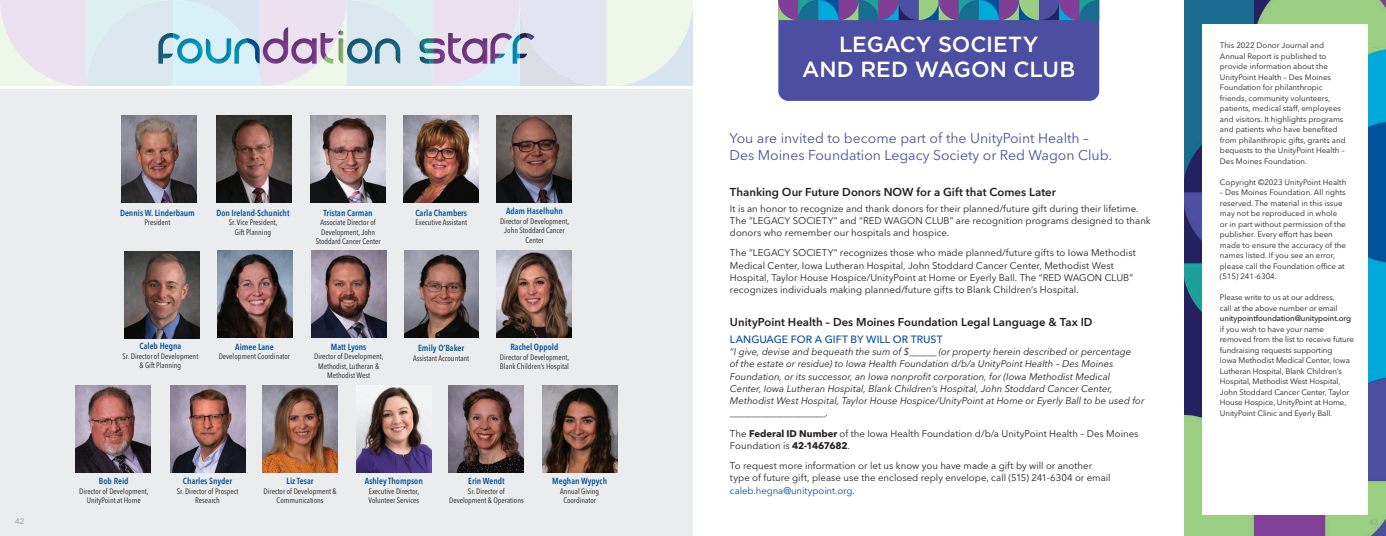
<style>
.page{position:relative;width:1386px;height:536px;background:#fff}
.page>*{position:absolute;margin:0;border:0;box-sizing:border-box;transform-origin:0 0}
.t1{font:500 21.88px/25.4px "Gotham";letter-spacing:-.005em;color:#fff;text-align:center}
.t2{font:14px/17.5px "Avenir Next LT Pro";color:#4c4fa1}
.t3{font:600 11.38px "Avenir Next LT Pro";color:#231f20}
.t4{font:500 10.5px "Avenir Next LT Pro";color:#01529b}
.t5{font:9.62px/12.2px "Avenir Next LT Pro";color:#231f20}
.t6{font:italic 9.62px/12.2px "Avenir Next LT Pro";color:#231f20}
.t7{font:600 condensed 8.75px "Avenir Next LT Pro";color:#01529b}
.t8{font:7.88px/10.5px "Avenir Next LT Pro";color:#231f20}
.t9{font:condensed 7.88px/9.5px "Avenir Next LT Pro";color:#231f20;text-align:center}
.t10{font:500 7.88px "Avenir Next LT Pro";letter-spacing:-.01em;color:#231f20}
.t11{font:500 7.88px "Avenir Next LT Pro";color:#a4a2a4}
.s1{font-weight:700}
.s2{font-family:"Avenir Next"}
.s3{color:#01529b}
</style>
<div class="page">
<img style="left:1184px;top:0;width:202px;height:536px">
<div style="left:1202px;top:24px;width:166px;height:490px;background:#fff"></div>
<svg style="left:0;top:0;width:693px;height:86px;background:#d8dee8"></svg>
<div style="left:0;top:89px;width:693px;height:447px;background:#ebeced"></div>
<img style="left:311px;top:115px;width:75px;height:87px">
<img style="left:404px;top:115px;width:75px;height:87px">
<img style="left:122px;top:115px;width:75px;height:87px">
<img style="left:216px;top:115px;width:75px;height:87px">
<img style="left:404px;top:251px;width:75px;height:87px">
<img style="left:311px;top:251px;width:75px;height:87px">
<img style="left:217px;top:251px;width:75px;height:87px">
<img style="left:125px;top:251px;width:75px;height:87px">
<img style="left:497px;top:115px;width:75px;height:87px">
<img style="left:497px;top:251px;width:75px;height:87px">
<img style="left:263px;top:385px;width:75px;height:87px">
<img style="left:170px;top:385px;width:75px;height:87px">
<img style="left:76px;top:385px;width:75px;height:87px">
<img style="left:356px;top:385px;width:75px;height:87px">
<img style="left:449px;top:385px;width:75px;height:87px">
<img style="left:542px;top:385px;width:75px;height:87px">
<div style="left:778px;top:20px;width:321px;height:81px;background:#4c4fa1"></div>
<svg style="left:778px;top:0;width:321px;height:20px;background:#4c709a"></svg>
<p class="t11" style="left:15px;top:513px;width:11px">40</p>
<p class="t11" style="left:15px;top:516px;width:11px">42</p>
<p class="t7" style="left:120px;top:207px;width:76px">Dennis W. Linderbaum</p>
<p class="t9" style="left:145px;top:218px;width:27px">President</p>
<p class="t7" style="left:216px;top:207px;width:75px">Don Ireland-Schunicht</p>
<p class="t9" style="left:229px;top:218px;width:50px">Sr. Vice President,<br>Gift Planning</p>
<p class="t7" style="left:324px;top:207px;width:51px">Tristan Carman</p>
<p class="t9" style="left:316px;top:218px;width:66px">Associate Director of<br>Development, John<br>Stoddard Cancer Center</p>
<p class="t7" style="left:415px;top:207px;width:53px">Carla Chambers</p>
<p class="t9" style="left:416px;top:218px;width:53px">Executive Assistant</p>
<p class="t7" style="left:506px;top:206px;width:58px">Adam Haselhuhn</p>
<p class="t9" style="left:500px;top:216px;width:71px">Director of Development,<br>John Stoddard Cancer<br>Center</p>
<p class="t7" style="left:140px;top:341px;width:43px">Caleb Hegna</p>
<p class="t9" style="left:123px;top:351px;width:77px">Sr. Director of Development &amp; Gift Planning</p>
<p class="t7" style="left:235px;top:341px;width:40px">Aimee Lane</p>
<p class="t9" style="left:219px;top:351px;width:73px">Development Coordinator</p>
<p class="t7" style="left:331px;top:341px;width:37px">Matt Lyons</p>
<p class="t9" style="left:314px;top:351px;width:71px">Director of Development,<br>Methodist, Lutheran &amp;<br>Methodist West</p>
<p class="t7" style="left:418px;top:343px;width:48px">Emily O’Baker</p>
<p class="t9" style="left:413px;top:353px;width:58px">Assistant Accountant</p>
<p class="t7" style="left:510px;top:342px;width:50px">Rachel Oppold</p>
<p class="t9" style="left:500px;top:352px;width:71px;text-align:left">Director of Development,<br>Blank Children’s Hospital</p>
<p class="t7" style="left:99px;top:475px;width:31px">Bob Reid</p>
<p class="t9" style="left:79px;top:486px;width:71px">Director of Development,<br>UnityPoint at Home</p>
<p class="t7" style="left:183px;top:475px;width:51px">Charles Snyder</p>
<p class="t9" style="left:177px;top:486px;width:63px">Sr. Director of Prospect<br>Research</p>
<p class="t7" style="left:287px;top:475px;width:28px">Liz Tesar</p>
<p class="t9" style="left:264px;top:486px;width:75px">Director of Development &amp;<br>Communications</p>
<p class="t7" style="left:365px;top:475px;width:59px">Ashley Thompson</p>
<p class="t9" style="left:369px;top:486px;width:52px;text-align:left">Executive Director,<br>Volunteer Services</p>
<p class="t7" style="left:468px;top:475px;width:38px">Erin Wendt</p>
<p class="t9" style="left:449px;top:486px;width:76px">Sr. Director of<br>Development &amp; Operations</p>
<p class="t7" style="left:552px;top:475px;width:56px">Meghan Wypych</p>
<p class="t9" style="left:560px;top:486px;width:41px">Annual Giving<br>Coordinator</p>
<h1 class="t1" style="left:802px;top:31px;width:274px">LEGACY SOCIETY<br>AND RED WAGON CLUB</h1>
<h2 class="t2" style="left:730px;top:129px;width:384px">You are invited to become part of the UnityPoint Health –<br>Des Moines Foundation Legacy Society or Red Wagon Club.</h2>
<h3 class="t3" style="left:730px;top:184px;width:327px">Thanking Our Future Donors NOW for a Gift that Comes Later</h3>
<p class="t5" style="left:730px;top:202px;width:422px">It is an honor to recognize and thank donors for their planned/future gift during their lifetime.<br>The “LEGACY SOCIETY” and “RED WAGON CLUB” are recognition programs designed to thank donors who remember our hospitals and hospice.</p>
<p class="t5" style="left:730px;top:247px;width:408px">The “LEGACY SOCIETY” recognizes those who made planned/future gifts to Iowa Methodist Medical Center, Iowa Lutheran Hospital, John Stoddard Cancer Center, Methodist West Hospital, Taylor House Hospice/UnityPoint at Home or Eyerly Ball. The “RED WAGON CLUB” recognizes individuals making planned/future gifts to Blank Children’s Hospital.</p>
<h3 class="t3" style="left:730px;top:315px;width:364px">UnityPoint Health – Des Moines Foundation Legal Language &amp; Tax ID</h3>
<h3 class="t4" style="left:730px;top:333px;width:214px">LANGUAGE FOR A GIFT BY WILL OR TRUST</h3>
<p class="t6" style="left:730px;top:345px;width:416px">“I give, devise and bequeath the sum of $______ (or property herein described or percentage<br>of the estate or residue) to Iowa Health Foundation d/b/a UnityPoint Health – Des Moines Foundation, or its successor, an Iowa nonprofit corporation, for (Iowa Methodist Medical<br>Center, Iowa Lutheran Hospital, Blank Children’s Hospital, John Stoddard Cancer Center, Methodist West Hospital, Taylor House Hospice/UnityPoint at Home or Eyerly Ball to be used for _____________________.</p>
<p class="t5" style="left:730px;top:427px;width:410px">The <span class="s1">Federal ID Number</span> of the Iowa Health Foundation d/b/a UnityPoint Health – Des Moines<br>Foundation is <span class="s1">42-1467682</span><span class="s2">.</span></p>
<p class="t5" style="left:730px;top:459px;width:382px">To request more information or let us know you have made a gift by will or another type of future gift, please use the enclosed reply envelope, call (515) 241-6304 or email <span class="s3">caleb.hegna@unitypoint.org</span>.</p>
<p class="t8" style="left:1220px;top:40px;width:127px">This 2022 Donor Journal and<br>Annual Report is published to provide information about the<br>UnityPoint Health – Des Moines<br>Foundation for philanthropic friends, community volunteers, patients, medical staff, employees and visitors. It highlights programs and patients who have benefited from philanthropic gifts, grants and bequests to the UnityPoint Health –<br>Des Moines Foundation.</p>
<p class="t8" style="left:1220px;top:177px;width:128px">Copyright ©2023 UnityPoint Health</p>
<p class="t8" style="left:1220px;top:187px;width:128px">– Des Moines Foundation. All rights reserved. The material in this issue may not be reproduced in whole or in part without permission of the publisher. Every effort has been made to ensure the accuracy of the names listed. If you see an error, please call the Foundation office at (515) 241-6304.</p>
<p class="t8" style="left:1220px;top:292px;width:119px">Please write to us at our address, call at the above number or email</p>
<p class="t10" style="left:1220px;top:314px;width:133px">unitypointfoundation@unitypoint.org</p>
<p class="t8" style="left:1220px;top:324px;width:135px">if you wish to have your name removed from the list to receive future fundraising requests supporting<br>Iowa Methodist Medical Center, Iowa Lutheran Hospital, Blank Children’s Hospital, Methodist West Hospital, John Stoddard Cancer Center, Taylor House Hospice, UnityPoint at Home, UnityPoint Clinic and Eyerly Ball.</p>
<p class="t11" style="left:1369px;top:517px;width:11px">43</p>
</div>
